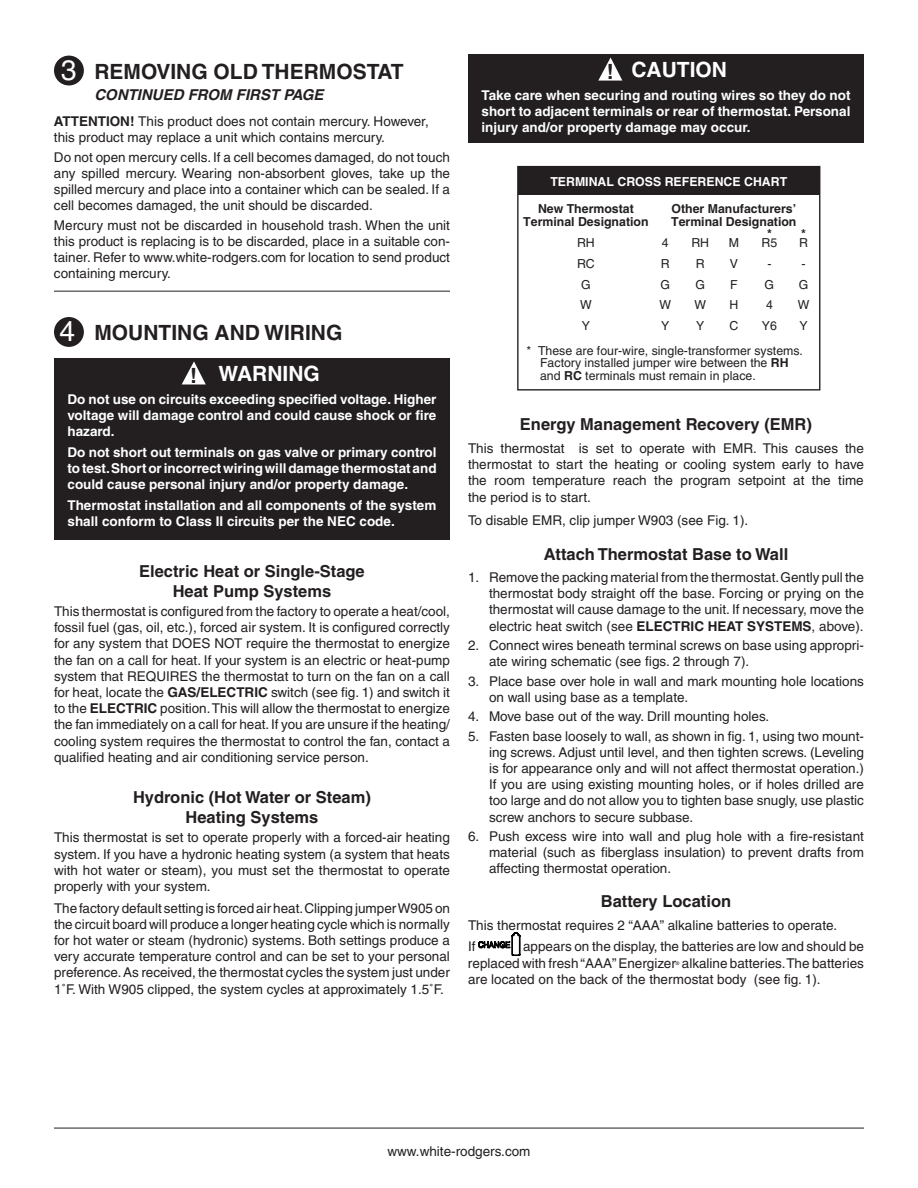
<style>
.page{position:relative;width:918px;height:1188px;background:#fff}
.page>*{position:absolute;margin:0;border:0;box-sizing:border-box;transform-origin:0 0}
.t1{font:700 21px/40.5px "Helvetica";color:#231f20}
.t2{font:700 21px "Helvetica";color:#fff}
.t3{font:700 16.5px/19.8px "Helvetica";color:#231f20;text-align:center}
.t4{font:italic 700 15px "Helvetica";color:#231f20}
.t5{font:13.5px/16.2px "Helvetica";color:#231f20;text-align:justify}
.t6{font:700 13.5px/16.2px "Helvetica";color:#fff;text-align:justify}
.t7{font:12.45px/20.7px "Helvetica";color:#231f20;text-align:center}
.t8{font:700 12.45px/12.5px "Helvetica";color:#231f20;text-align:center}
.t9{font:700 12.45px "Helvetica";color:#fff}
.t10{font:4.8px "Helvetica";color:#231f20}
.s1{font-weight:400;font-size:28.35px;color:#fff}
.s2{font-weight:700}
.s3{color:#fff}
.s4{color:#231f20}
</style>
<div class="page">
<hr style="left:54px;top:1128px;width:810px;height:1px;background:#231f20">
<div style="left:54px;top:358px;width:396px;height:181px;background:#231f20"></div>
<div style="left:518px;top:167px;width:301px;height:28px;background:#231f20"></div>
<div style="left:517px;top:166px;width:303px;height:225px;border:1px solid #231f20"></div>
<hr style="left:54px;top:291px;width:396px;height:1px;background:#231f20">
<svg style="left:478px;top:933px;width:42px;height:23px"></svg>
<div style="left:54px;top:56px;width:30px;height:29px;background:#231f20;border-radius:50%"></div>
<div style="left:54px;top:317px;width:30px;height:30px;background:#231f20;border-radius:50%"></div>
<svg style="left:182px;top:361px;width:24px;height:23px"></svg>
<div style="left:468px;top:54px;width:396px;height:88px;background:#231f20"></div>
<svg style="left:598px;top:57px;width:24px;height:24px"></svg>
<h1 class="t1" style="left:61px;top:51px;width:344px"><span class="s1">3</span> REMOVING OLD THERMOSTAT</h1>
<p class="t4" style="left:94px;top:86px;width:231px">CONTINUED FROM FIRST PAGE</p>
<p class="t5" style="left:54px;top:113px;width:376px"><span class="s2">ATTENTION!</span> This product does not contain mercury. However, this product may replace a unit which contains mercury.</p>
<p class="t5" style="left:54px;top:149px;width:398px">Do not open mercury cells. If a cell becomes damaged, do not touch any spilled mercury. Wearing non-absorbent gloves, take up the spilled mercury and place into a container which can be sealed. If a cell becomes damaged, the unit should be discarded.</p>
<p class="t5" style="left:54px;top:217px;width:398px">Mercury must not be discarded in household trash. When the unit this product is replacing is to be discarded, place in a suitable con&shy;tainer. Refer to www.white-rodgers.com for location to send product containing mercury.</p>
<h1 class="t1" style="left:190px;top:312px;width:154px;text-indent:-130px"><span class="s1">4</span> MOUNTING AND WIRING ! <span class="s3">WARNING</span></h1>
<p class="t6" style="left:68px;top:391px;width:370px">Do not use on circuits exceeding specified voltage. Higher voltage will damage control and could cause shock or fire hazard.</p>
<p class="t6" style="left:68px;top:444px;width:371px">Do not short out terminals on gas valve or primary control to test. Short or incorrect wiring will damage thermostat and could cause personal injury and/or property damage.</p>
<p class="t6" style="left:68px;top:497px;width:370px">Thermostat installation and all components of the system shall conform to Class II circuits per the NEC code.</p>
<p class="t3" style="left:139px;top:561px;width:227px">Electric Heat or Single-Stage<br>Heat Pump Systems</p>
<p class="t5" style="left:54px;top:603px;width:398px">This thermostat is configured from the factory to operate a heat/cool, fossil fuel (gas, oil, etc.), forced air system. It is configured correctly for any system that DOES NOT require the thermostat to energize the fan on a call for heat. If your system is an electric or heat-pump system that REQUIRES the thermostat to turn on the fan on a call for heat, locate the <span class="s2">GAS/ELECTRIC</span> switch (see fig. 1) and switch it to the <span class="s2">ELECTRIC</span> position. This will allow the thermostat to energize the fan immediately on a call for heat. If you are unsure if the heating/ cooling system requires the thermostat to control the fan, contact a qualified heating and air conditioning service person.</p>
<p class="t3" style="left:133px;top:787px;width:239px">Hydronic (Hot Water or Steam)<br>Heating Systems</p>
<p class="t5" style="left:54px;top:830px;width:397px">This thermostat is set to operate properly with a forced-air heating system. If you have a hydronic heating system (a system that heats with hot water or steam), you must set the thermostat to operate properly with your system.</p>
<p class="t5" style="left:54px;top:900px;width:398px">The factory default setting is forced air heat. Clipping jumper W905 on the circuit board will produce a longer heating cycle which is normally for hot water or steam (hydronic) systems. Both settings produce a very accurate temperature control and can be set to your personal preference. As received, the thermostat cycles the system just under 1˚F. With W905 clipped, the system cycles at approximately 1.5˚F.</p>
<h1 class="t2" style="left:607px;top:57px;width:122px"><span class="s4">!</span> CAUTION</h1>
<p class="t6" style="left:482px;top:87px;width:371px">Take care when securing and routing wires so they do not short to adjacent terminals or rear of thermostat. Personal injury and/or property damage may occur.</p>
<p class="t9" style="left:550px;top:174px;width:238px">TERMINAL CROSS REFERENCE CHART</p>
<p class="t8" style="left:523px;top:203px;width:127px">New Thermostat<br>Terminal Designation</p>
<p class="t8" style="left:671px;top:203px;width:127px;text-align:left">Other Manufacturers’<br>Terminal Designation</p>
<p class="t7" style="left:577px;top:232px;width:19px">RH<br>RC<br>G<br>W<br>Y</p>
<p class="t7" style="left:660px;top:232px;width:13px;text-align:left">4<br>R<br>G<br>W<br>Y</p>
<p class="t7" style="left:691px;top:232px;width:19px;text-align:left">RH<br>R<br>G<br>W<br>Y</p>
<p class="t7" style="left:729px;top:233px;width:12px;text-align:justify">M V F H C</p>
<p class="t7" style="left:762px;top:233px;width:17px">R5 -<br>G<br>4<br>Y6</p>
<p class="t7" style="left:798px;top:233px;width:13px">R -<br>G<br>W<br>Y</p>
<p class="t8" style="left:767px;top:227px;width:41px">* *</p>
<p class="t7" style="left:540px;top:344px;width:264px;line-height:12.5px;text-align:left;text-indent:-14px">* These are four-wire, single-transformer systems.<br>Factory installed jumper wire between the <span class="s2">RH </span>and <span class="s2">RC</span> terminals must remain in place.</p>
<p class="t3" style="left:520px;top:414px;width:294px">Energy Management Recovery (EMR)</p>
<p class="t5" style="left:468px;top:440px;width:397px">This thermostat is set to operate with EMR. This causes the thermostat to start the heating or cooling system early to have the room temperature reach the program setpoint at the time the period is to start.</p>
<p class="t5" style="left:468px;top:512px;width:282px">To disable EMR, clip jumper W903 (see Fig. 1).</p>
<p class="t3" style="left:544px;top:544px;width:246px">Attach Thermostat Base to Wall</p>
<p class="t5" style="left:489px;top:569px;width:377px;text-indent:-21px">1. Remove the packing material from the thermostat. Gently pull the thermostat body straight off the base. Forcing or prying on the thermostat will cause damage to the unit. If necessary, move the electric heat switch (see <span class="s2">ELECTRIC HEAT SYSTEMS</span>, above).</p>
<p class="t5" style="left:489px;top:637px;width:377px;text-indent:-21px">2. Connect wires beneath terminal screws on base using appropri&shy;ate wiring schematic (see figs. 2 through 7).</p>
<p class="t5" style="left:489px;top:673px;width:376px;text-indent:-21px">3. Place base over hole in wall and mark mounting hole locations on wall using base as a template.</p>
<p class="t5" style="left:468px;top:708px;width:303px">4. Move base out of the way. Drill mounting holes.</p>
<p class="t5" style="left:489px;top:728px;width:377px;text-indent:-21px">5. Fasten base loosely to wall, as shown in fig. 1, using two mount&shy;ing screws. Adjust until level, and then tighten screws. (Leveling is for appearance only and will not affect thermostat operation.)<br>If you are using existing mounting holes, or if holes drilled are too large and do not allow you to tighten base snugly, use plastic screw anchors to secure subbase.</p>
<p class="t5" style="left:489px;top:828px;width:376px;text-indent:-21px">6. Push excess wire into wall and plug hole with a fire-resistant material (such as fiberglass insulation) to prevent drafts from affecting thermostat operation.</p>
<p class="t3" style="left:601px;top:891px;width:132px">Battery Location</p>
<p class="t5" style="left:468px;top:914px;width:371px;line-height:21.5px">This thermostat requires 2 “AAA” alkaline batteries to operate.<br>If</p>
<p class="t5" style="left:468px;top:938px;width:398px;text-align:right">appears on the display, the batteries are low and should be replaced with fresh “AAA” Energizer alkaline batteries. The batteries</p>
<p class="t10" style="left:676px;top:960px;width:5px">®</p>
<p class="t5" style="left:468px;top:971px;width:354px">are located on the back of the thermostat body (see fig. 1).</p>
<p class="t5" style="left:387px;top:1143px;width:145px">www.white-rodgers.com</p>
</div>
